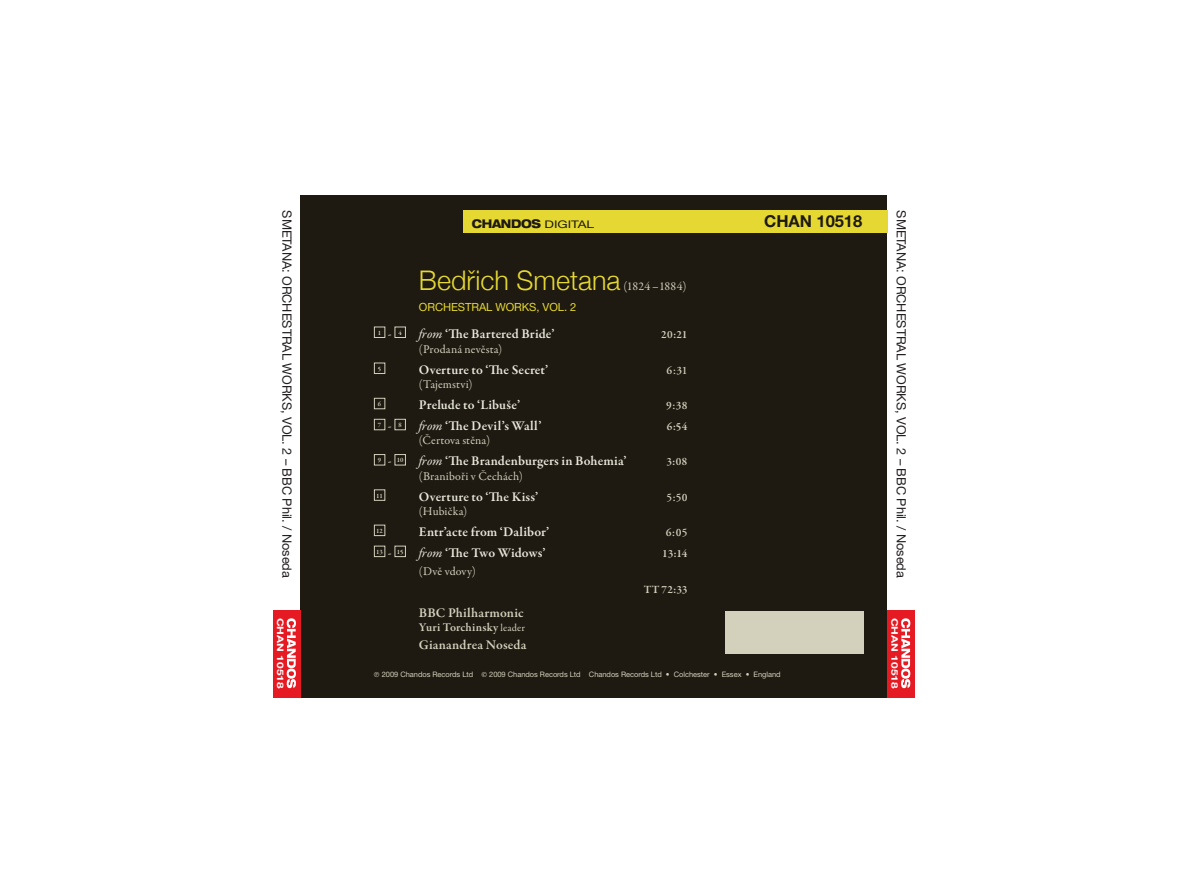
<style>
.page{position:relative;width:1188px;height:893px;background:#fff}
.page>*{position:absolute;margin:0;border:0;box-sizing:border-box;transform-origin:0 0}
.TL__-_Subtitle{font:300 27px "Helvetica Neue";color:#e5d832}
.t1{font:700 16.5px "Helvetica Neue";letter-spacing:-.005em;color:#1e1911}
.TL__-_Subtitle-2{font:600 13.5px "Garamond Premr Pro";letter-spacing:.01em;color:#e9e7db}
.TL-Artists{font:600 13.5px "Garamond Premr Pro";letter-spacing:.01em;color:#d3d0bc}
.TL__-_Subtitle-3{font:600 13.5px "Garamond Premr Pro";letter-spacing:.03em;color:#e9e7db}
.TL__-_Subtitle-4{font:13.5px "Garamond Premr Pro";color:#d3d0bc}
.t2{font:12.75px "Helvetica Neue";letter-spacing:-.005em;color:#231f20}
.TL__-_Subtitle-5{font:12px "Garamond Premr Pro";letter-spacing:.01em;color:#d3d0bc}
.TL_-_Pieces{font:600 12px "Garamond Premr Pro";letter-spacing:.015em;color:#d3d0bc}
.t3{font:800 expanded 12px "Helvetica Neue";letter-spacing:-.03em;color:#1e1911;scale:.89 1}
.TL__-_Subtitle-6{font:600 11.25px "Garamond Premr Pro";letter-spacing:.01em;color:#d3d0bc}
.TL__-_Subtitle-7{font:11.25px "Helvetica Neue";letter-spacing:-.01em;color:#e5d832}
.TL__-_Subtitle-8{font:600 11.25px "Adobe Garamond";letter-spacing:.005em;color:#d3d0bc}
.t4{font:700 9px "Helvetica Neue";color:#fff;scale:1.31 1}
.t5{font:7.5px "Helvetica Neue";letter-spacing:-.005em;color:#d3d0bc}
.t6{font:600 6.75px "Garamond Premr Pro";color:#d3d0bc}
.s1{font-weight:400;font-stretch:normal;font-size:10.5px}
.s2{font-size:24px}
.s3{font-weight:400;font-style:italic}
.s4{font-weight:400;font-size:10.5px}
</style>
<div class="page">
<div style="left:301px;top:195px;width:586px;height:502px;background:#1e1911"></div>
<div style="left:273px;top:610px;width:28px;height:87px;background:#e51a23"></div>
<div style="left:887px;top:610px;width:28px;height:87px;background:#e51a23"></div>
<svg style="left:287px;top:618px;width:9px;height:70px"></svg>
<svg style="left:901px;top:618px;width:9px;height:70px"></svg>
<div style="left:463px;top:210px;width:424px;height:23px;background:#e5d832"></div>
<div style="left:374px;top:326px;width:11px;height:12px;border:1px solid #d3d0bc"></div>
<div style="left:395px;top:326px;width:11px;height:12px;border:1px solid #d3d0bc"></div>
<div style="left:374px;top:362px;width:11px;height:12px;border:1px solid #d3d0bc"></div>
<div style="left:374px;top:398px;width:11px;height:11px;border:1px solid #d3d0bc"></div>
<div style="left:374px;top:419px;width:11px;height:11px;border:1px solid #d3d0bc"></div>
<div style="left:395px;top:419px;width:11px;height:11px;border:1px solid #d3d0bc"></div>
<div style="left:374px;top:454px;width:11px;height:11px;border:1px solid #d3d0bc"></div>
<div style="left:395px;top:454px;width:11px;height:11px;border:1px solid #d3d0bc"></div>
<div style="left:374px;top:489px;width:11px;height:11px;border:1px solid #d3d0bc"></div>
<div style="left:374px;top:524px;width:11px;height:12px;border:1px solid #d3d0bc"></div>
<div style="left:374px;top:545px;width:11px;height:12px;border:1px solid #d3d0bc"></div>
<div style="left:395px;top:545px;width:11px;height:12px;border:1px solid #d3d0bc"></div>
<div style="left:725px;top:611px;width:138px;height:42px;background:#d3d0bc"></div>
<p class="t2" style="left:295px;top:210px;width:369px;rotate:90deg">SMETANA: ORCHESTRAL WORKS, VOL. 2 – BBC Phil. / Noseda</p>
<p class="t2" style="left:909px;top:210px;width:369px;rotate:90deg">SMETANA: ORCHESTRAL WORKS, VOL. 2 – BBC Phil. / Noseda</p>
<p class="t3" style="left:472px;top:216px;width:139px">CHANDOS <span class="s1">DIGITAL</span></p>
<p class="t1" style="left:764px;top:211px;width:99px">CHAN 10518</p>
<p class="TL__-_Subtitle" style="left:419px;top:264px;width:203px">Bedr<span class="s2">ˇ</span>ich Smetana</p>
<p class="TL__-_Subtitle-5" style="left:624px;top:279px;width:65px">(1824 –1884)</p>
<p class="TL__-_Subtitle-7" style="left:419px;top:300px;width:159px">ORCHESTRAL WORKS, VOL. 2</p>
<p class="t6" style="left:399px;top:328px;width:5px">4</p>
<p class="TL__-_Subtitle-2" style="left:419px;top:325px;width:137px"><span class="s3">from</span> ‘The Bartered Bride’</p>
<p class="TL__-_Subtitle-6" style="left:661px;top:327px;width:28px">20:21</p>
<p class="TL__-_Subtitle-5" style="left:419px;top:342px;width:85px">(Prodaná nevěsta)</p>
<p class="t6" style="left:378px;top:328px;width:5px">1</p>
<p class="TL__-_Subtitle-4" style="left:388px;top:325px;width:5px">-</p>
<p class="t6" style="left:378px;top:364px;width:5px">5</p>
<p class="TL__-_Subtitle-2" style="left:419px;top:361px;width:131px">Overture to ‘The Secret’</p>
<p class="TL__-_Subtitle-8" style="left:667px;top:364px;width:22px">6:31</p>
<p class="TL__-_Subtitle-5" style="left:419px;top:377px;width:55px">(Tajemstvi)</p>
<p class="t6" style="left:378px;top:400px;width:5px">6</p>
<p class="TL__-_Subtitle-2" style="left:419px;top:397px;width:103px">Prelude to ‘Libuše’</p>
<p class="TL__-_Subtitle-8" style="left:666px;top:399px;width:23px">9:38</p>
<p class="t6" style="left:378px;top:421px;width:5px">7</p>
<p class="TL__-_Subtitle-4" style="left:388px;top:418px;width:5px">-</p>
<p class="t6" style="left:399px;top:421px;width:5px">8</p>
<p class="TL__-_Subtitle-3" style="left:419px;top:418px;width:124px"><span class="s3">from</span> ‘The Devil’s Wall’</p>
<p class="TL__-_Subtitle-6" style="left:667px;top:420px;width:22px">6:54</p>
<p class="TL__-_Subtitle-5" style="left:419px;top:433px;width:73px">(Čertova stěna)</p>
<p class="t6" style="left:397px;top:456px;width:8px">10</p>
<p class="TL__-_Subtitle-2" style="left:419px;top:453px;width:209px"><span class="s3">from</span> ‘The Brandenburgers in Bohemia’</p>
<p class="TL__-_Subtitle-6" style="left:667px;top:455px;width:22px">3:08</p>
<p class="TL__-_Subtitle-5" style="left:419px;top:468px;width:105px">(Braniboři v Čechách)</p>
<p class="t6" style="left:378px;top:456px;width:5px">9</p>
<p class="TL__-_Subtitle-4" style="left:388px;top:453px;width:5px">-</p>
<p class="t6" style="left:376px;top:491px;width:8px">11</p>
<p class="TL__-_Subtitle-2" style="left:419px;top:488px;width:121px">Overture to ‘The Kiss’</p>
<p class="TL__-_Subtitle-8" style="left:667px;top:491px;width:22px">5:50</p>
<p class="TL__-_Subtitle-5" style="left:419px;top:504px;width:50px">(Hubička)</p>
<p class="t6" style="left:376px;top:526px;width:8px">12</p>
<p class="TL__-_Subtitle-2" style="left:419px;top:523px;width:132px">Entr’acte from ‘Dalibor’</p>
<p class="TL__-_Subtitle-8" style="left:666px;top:526px;width:23px">6:05</p>
<p class="t6" style="left:376px;top:547px;width:8px">13</p>
<p class="TL__-_Subtitle-4" style="left:388px;top:544px;width:5px">-</p>
<p class="t6" style="left:397px;top:547px;width:8px">15</p>
<p class="TL__-_Subtitle-2" style="left:419px;top:544px;width:128px"><span class="s3">from</span> ‘The Two Widows’</p>
<p class="TL__-_Subtitle-6" style="left:662px;top:546px;width:27px">13:14</p>
<p class="TL__-_Subtitle-5" style="left:419px;top:564px;width:58px">(Dvě vdovy)</p>
<p class="TL__-_Subtitle-6" style="left:644px;top:582px;width:45px">TT 72:33</p>
<p class="TL-Artists" style="left:419px;top:604px;width:106px">BBC Philharmonic</p>
<p class="TL_-_Pieces" style="left:419px;top:620px;width:107px">Yuri Torchinsky <span class="s4">leader</span></p>
<p class="TL-Artists" style="left:419px;top:636px;width:109px">Gianandrea Noseda</p>
<p class="t5" style="left:382px;top:670px;width:93px">2009 Chandos Records Ltd</p>
<p class="t5" style="left:489px;top:670px;width:293px">2009 Chandos Records Ltd Chandos Records Ltd • Colchester • Essex • England</p>
<p class="t4" style="left:286px;top:617px;width:55px;rotate:90deg">CHAN 10518</p>
<p class="t4" style="left:900px;top:617px;width:55px;rotate:90deg">CHAN 10518</p>
</div>
